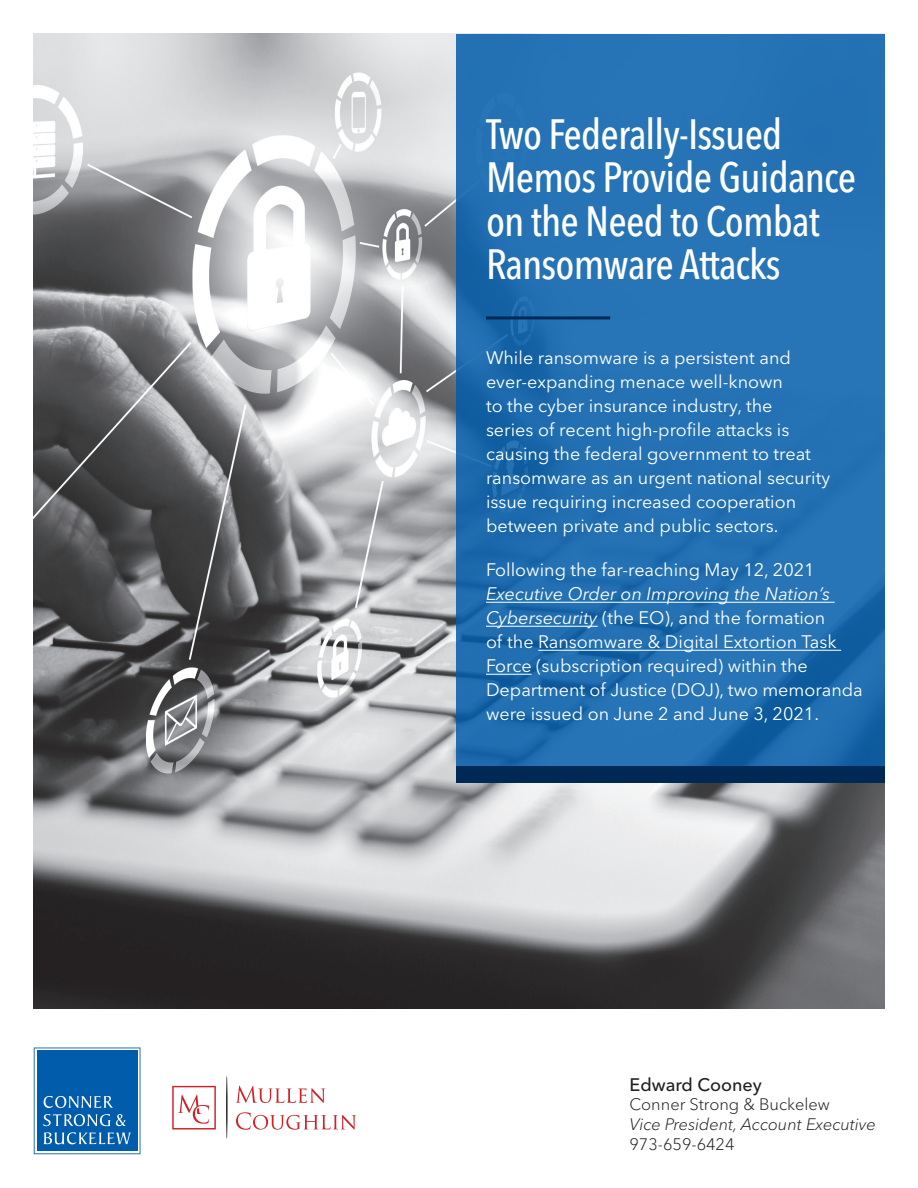
<style>
.page{position:relative;width:918px;height:1188px;background:#fff}
.page>*{position:absolute;margin:0;border:0;box-sizing:border-box;transform-origin:0 0}
.t1{font:500 condensed 42px/43.5px "Avenir Next LT Pro";letter-spacing:-.02em;color:#fff}
.t2{font:18px/24px "Avenir Next LT Pro";color:#fff}
.t3{font:500 18px "Avenir Next LT Pro";color:#231f20}
.t4{font:300 16.5px "Avenir Next LT Pro";color:#231f20}
.t5{font:italic 300 16.5px "Avenir Next LT Pro";color:#231f20}
.s1{font-style:italic}
</style>
<div class="page">
<img style="left:34px;top:34px;width:850px;height:975px">
<svg style="left:456px;top:34px;width:428px;height:733px;background:#2270b2"></svg>
<div style="left:456px;top:767px;width:428px;height:16px;background:#002855"></div>
<hr style="left:486px;top:602px;width:349px;height:1px;background:#fff">
<hr style="left:486px;top:626px;width:112px;height:1px;background:#fff">
<hr style="left:538px;top:650px;width:303px;height:1px;background:#fff">
<hr style="left:486px;top:674px;width:46px;height:1px;background:#fff">
<svg style="left:34px;top:1048px;width:106px;height:106px;background:#2875b7"></svg>
<svg style="left:172px;top:1086px;width:44px;height:43px"></svg>
<hr style="left:226px;top:1076px;width:1px;height:63px;background:#000;border-radius:50%">
<svg style="left:236px;top:1086px;width:89px;height:17px"></svg>
<svg style="left:236px;top:1112px;width:120px;height:18px"></svg>
<hr style="left:486px;top:316px;width:124px;height:3px;background:#002855">
<p class="t1" style="left:486px;top:112px;width:372px">Two Federally-Issued<br>Memos Provide Guidance on the Need to Combat<br>Ransomware Attacks</p>
<p class="t2" style="left:486px;top:346px;width:346px">While ransomware is a persistent and ever-expanding menace well-known<br>to the cyber insurance industry, the<br>series of recent high-profile attacks is causing the federal government to treat ransomware as an urgent national security issue requiring increased cooperation between private and public sectors.</p>
<p class="t2" style="left:486px;top:558px;width:378px">Following the far-reaching May 12, 2021<br><span class="s1">Executive Order on Improving the Nation’s Cybersecurity</span> (the EO), and the formation<br>of the Ransomware &amp; Digital Extortion Task Force (subscription required) within the Department of Justice (DOJ), two memoranda were issued on June 2 and June 3, 2021.</p>
<p class="t3" style="left:630px;top:1073px;width:134px">Edward Cooney</p>
<p class="t4" style="left:630px;top:1095px;width:202px">Conner Strong &amp; Buckelew</p>
<p class="t5" style="left:630px;top:1115px;width:248px">Vice President, Account Executive</p>
<p class="t4" style="left:630px;top:1134px;width:107px">973-659-6424</p>
</div>
